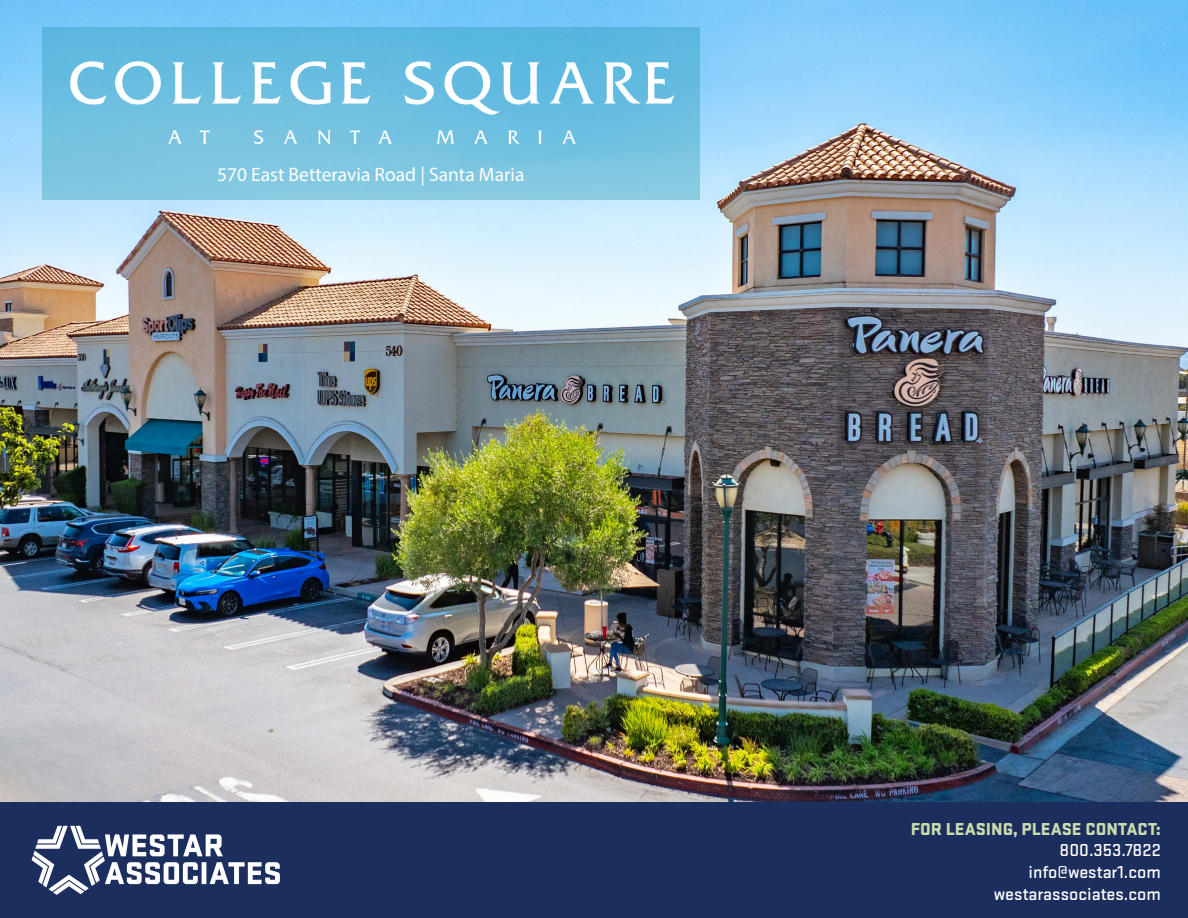
<style>
.page{position:relative;width:1188px;height:918px;background:#fff}
.page>*{position:absolute;margin:0;border:0;box-sizing:border-box;transform-origin:0 0}
.t1{font:19.5px "Myriad Pro";color:#fff}
.t2{font:500 18px "Stratum 2";color:#fff}
.t3{font:900 18px "Stratum 2";color:#caddae}
</style>
<div class="page">
<img style="left:0;top:0;width:1188px;height:802px">
<div style="left:0;top:802px;width:1188px;height:116px;background:#1b2e5d"></div>
<img style="left:31px;top:825px;width:249px;height:70px">
<div style="left:42px;top:27px;width:658px;height:173px;background:linear-gradient(to bottom,#56b5df,#87cae1)"></div>
<img style="left:68px;top:47px;width:606px;height:105px">
<p class="t1" style="left:217px;top:163px;width:309px">570 East Betteravia Road | Santa Maria</p>
<p class="t3" style="left:911px;top:816px;width:252px">FOR LEASING, PLEASE CONTACT:</p>
<p class="t2" style="left:1060px;top:838px;width:103px">800.353.7822</p>
<p class="t2" style="left:1028px;top:860px;width:134px">info@westar1.com</p>
<p class="t2" style="left:994px;top:881px;width:169px">westarassociates.com</p>
</div>
